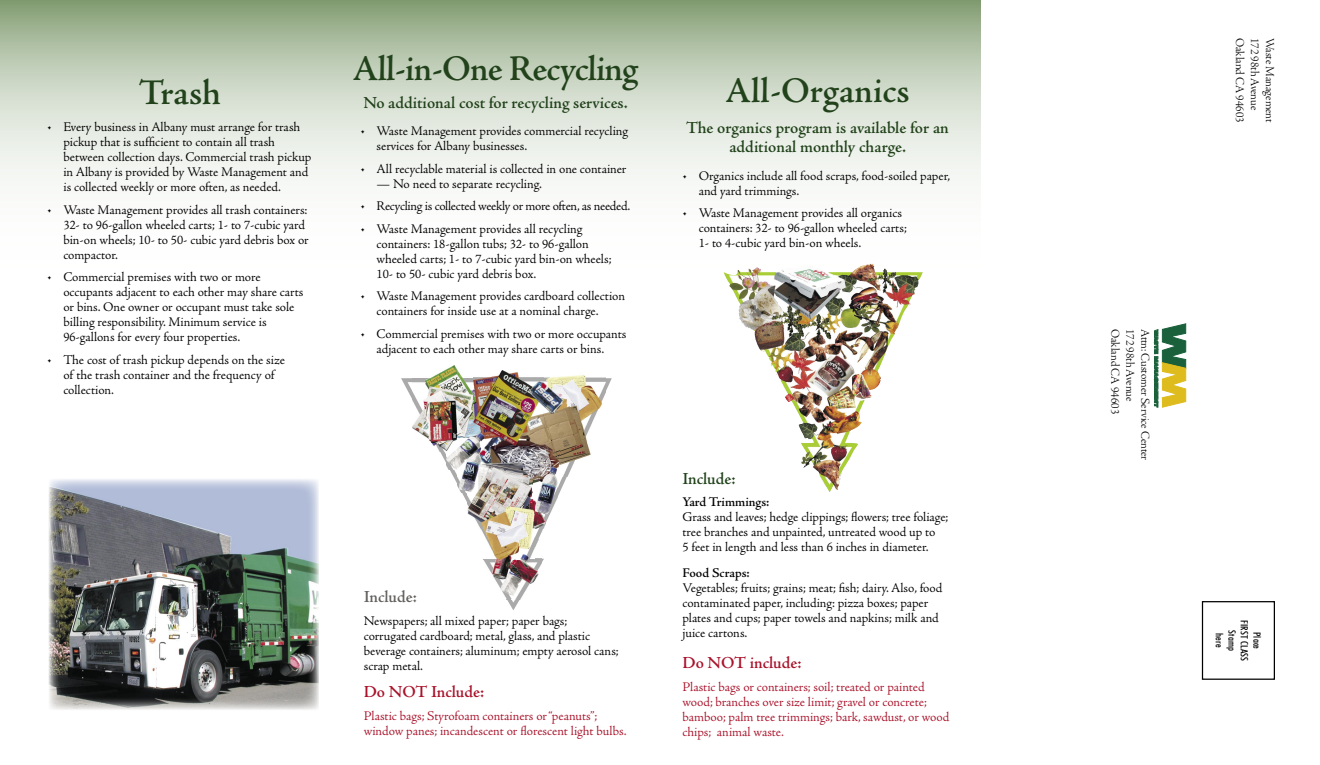
<style>
.page{position:relative;width:1320px;height:765px;background:#fff}
.page>*{position:absolute;margin:0;border:0;box-sizing:border-box;transform-origin:0 0}
.t1{font:600 37.5px "Adobe Jenson";letter-spacing:-.015em;color:#21421a}
.t2{font:600 17.5px/18.8px "Adobe Jenson";color:#21421a;text-align:center}
.t3{font:600 17.5px "Adobe Jenson";letter-spacing:-.005em;color:#a9122a}
.t4{font:600 17.5px "Adobe Jenson";letter-spacing:-.005em;color:#625f5d}
.t5{font:13.75px/15px "Adobe Jenson";letter-spacing:-.005em;color:#000}
.t6{font:13.75px/15px "Adobe Jenson";color:#a9122a}
.t7{font:13.75px "Adobe Jenson";letter-spacing:-.025em;color:#000}
.t8{font:600 13.75px "Adobe Jenson";color:#000}
.t9{font:12.5px "Adobe Jenson Regular Display";letter-spacing:.01em;color:#000}
.t10{font:500 condensed 10px/12.5px "Futura BT";letter-spacing:.01em;color:#000;text-align:center}
.t11{font:4.75px "Swis 721 Blk BT";letter-spacing:-.035em;color:#19603b;scale:1.42 1}
</style>
<div class="page">
<svg style="left:0;top:0;width:980px;height:273px"></svg>
<svg style="left:401px;top:378px;width:211px;height:232px"></svg>
<img style="left:412px;top:365px;width:62px;height:86px">
<img style="left:485px;top:445px;width:5px;height:18px">
<img style="left:543px;top:375px;width:63px;height:57px">
<img style="left:531px;top:491px;width:15px;height:38px">
<img style="left:543px;top:404px;width:48px;height:72px">
<img style="left:484px;top:540px;width:57px;height:59px">
<img style="left:490px;top:434px;width:70px;height:57px">
<img style="left:474px;top:371px;width:69px;height:74px">
<img style="left:458px;top:469px;width:10px;height:24px">
<img style="left:534px;top:468px;width:24px;height:47px">
<img style="left:530px;top:382px;width:32px;height:32px">
<img style="left:447px;top:433px;width:38px;height:36px">
<img style="left:468px;top:463px;width:63px;height:77px">
<img style="left:481px;top:507px;width:54px;height:52px">
<img style="left:724px;top:264px;width:199px;height:228px">
<img style="left:49px;top:479px;width:270px;height:231px">
<div style="left:1202px;top:601px;width:73px;height:79px;border:1px solid #000"></div>
<svg style="left:1154px;top:324px;width:32px;height:83px"></svg>
<h1 class="t1" style="left:139px;top:73px;width:84px">Trash</h1>
<p class="t5" style="left:63px;top:120px;width:250px;text-indent:-16px">• Every business in Albany must arrange for trash pickup that is sufficient to contain all trash between collection days. Commercial trash pickup in Albany is provided by Waste Management and is collected weekly or more often, as needed.</p>
<p class="t5" style="left:63px;top:203px;width:247px;text-indent:-16px">• Waste Management provides all trash containers:<br>32- to 96-gallon wheeled carts; 1- to 7-cubic yard bin-on wheels; 10- to 50- cubic yard debris box or compactor.</p>
<p class="t5" style="left:63px;top:270px;width:242px;text-indent:-16px">• Commercial premises with two or more occupants adjacent to each other may share carts or bins. One owner or occupant must take sole billing responsibility. Minimum service is 96-gallons for every four properties.</p>
<p class="t5" style="left:63px;top:353px;width:223px;text-indent:-16px">• The cost of trash pickup depends on the size of the trash container and the frequency of collection.</p>
<h1 class="t1" style="left:353px;top:48px;width:287px">All-in-One Recycling</h1>
<p class="t2" style="left:363px;top:93px;width:266px">No additional cost for recycling services.</p>
<p class="t5" style="left:377px;top:124px;width:253px;text-indent:-16px">• Waste Management provides commercial recycling services for Albany businesses.</p>
<p class="t5" style="left:360px;top:161px;width:268px">• All recyclable material is collected in one container</p>
<p class="t5" style="left:377px;top:176px;width:167px">— No need to separate recycling.</p>
<p class="t7" style="left:360px;top:199px;width:271px">• Recycling is collected weekly or more often, as needed.</p>
<p class="t5" style="left:377px;top:221px;width:236px;text-indent:-16px">• Waste Management provides all recycling containers: 18-gallon tubs; 32- to 96-gallon wheeled carts; 1- to 7-cubic yard bin-on wheels; 10- to 50- cubic yard debris box.</p>
<p class="t5" style="left:377px;top:289px;width:250px;text-indent:-16px">• Waste Management provides cardboard collection containers for inside use at a nominal charge.</p>
<p class="t5" style="left:360px;top:326px;width:268px;text-align:center">• Commercial premises with two or more occupants adjacent to each other may share carts or bins.</p>
<p class="t4" style="left:364px;top:588px;width:54px">Include:</p>
<p class="t5" style="left:364px;top:614px;width:257px">Newspapers; all mixed paper; paper bags; corrugated cardboard; metal, glass, and plastic beverage containers; aluminum; empty aerosol cans; scrap metal.</p>
<p class="t3" style="left:364px;top:683px;width:122px">Do NOT Include:</p>
<p class="t6" style="left:364px;top:709px;width:264px">Plastic bags; Styrofoam containers or “peanuts”; window panes; incandescent or florescent light bulbs.</p>
<h1 class="t1" style="left:725px;top:71px;width:186px">All-Organics</h1>
<p class="t2" style="left:686px;top:119px;width:264px">The organics program is available for an additional monthly charge.</p>
<p class="t5" style="left:699px;top:168px;width:253px;text-indent:-16px">• Organics include all food scraps, food-soiled paper, and yard trimmings.</p>
<p class="t5" style="left:699px;top:206px;width:210px;text-indent:-16px">• Waste Management provides all organics containers: 32- to 96-gallon wheeled carts;<br>1- to 4-cubic yard bin-on wheels.</p>
<p class="t2" style="left:682px;top:469px;width:54px">Include:</p>
<p class="t8" style="left:682px;top:495px;width:88px">Yard Trimmings:</p>
<p class="t5" style="left:682px;top:510px;width:267px">Grass and leaves; hedge clippings; flowers; tree foliage; tree branches and unpainted, untreated wood up to<br>5 feet in length and less than 6 inches in diameter.</p>
<p class="t8" style="left:682px;top:566px;width:69px">Food Scraps:</p>
<p class="t5" style="left:682px;top:581px;width:261px">Vegetables; fruits; grains; meat; fish; dairy. Also, food contaminated paper, including: pizza boxes; paper plates and cups; paper towels and napkins; milk and juice cartons.</p>
<p class="t3" style="left:682px;top:654px;width:120px">Do NOT include:</p>
<p class="t6" style="left:682px;top:679px;width:268px">Plastic bags or containers; soil; treated or painted wood; branches over size limit; gravel or concrete; bamboo; palm tree trimmings; bark, sawdust, or wood chips; animal waste.</p>
<p class="t9" style="left:1246px;top:38px;width:87px;rotate:90deg">Oakland CA 94603</p>
<p class="t9" style="left:1261px;top:38px;width:74px;rotate:90deg">172 98th Avenue</p>
<p class="t9" style="left:1276px;top:38px;width:86px;rotate:90deg">Waste Management</p>
<p class="t9" style="left:1121px;top:329px;width:87px;rotate:90deg">Oakland CA 94603</p>
<p class="t9" style="left:1136px;top:329px;width:74px;rotate:90deg">172 98th Avenue</p>
<p class="t9" style="left:1151px;top:329px;width:133px;rotate:90deg">Attn: Customer Service Center</p>
<p class="t11" style="left:1159px;top:330px;width:56px;rotate:90deg">WASTE MANAGEMENT</p>
<p class="t10" style="left:1263px;top:620px;width:42px;rotate:90deg">Place<br>FIRST CLASS<br>Stamp<br>here</p>
</div>
